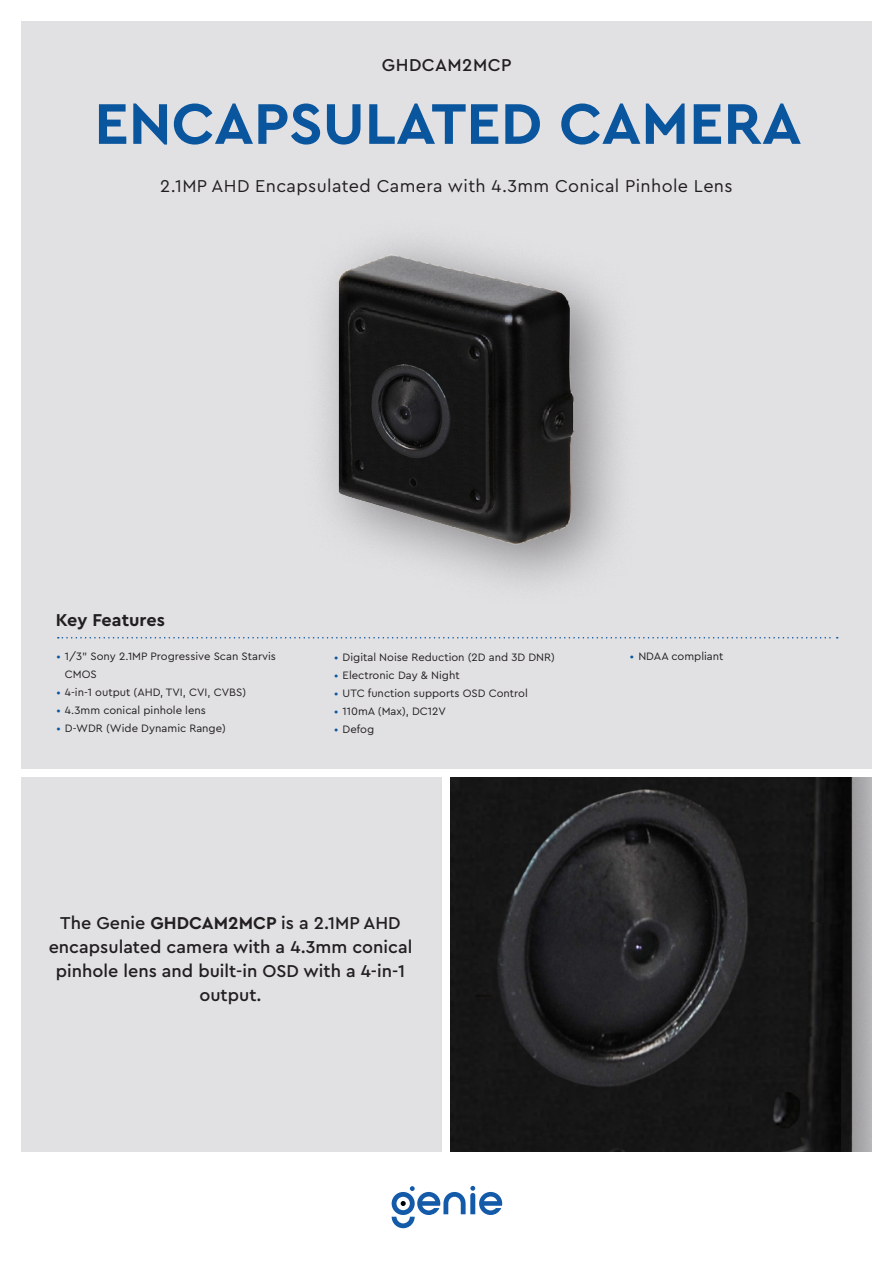
<style>
.page{position:relative;width:893px;height:1263px;background:#fff}
.page>*{position:absolute;margin:0;border:0;box-sizing:border-box;transform-origin:0 0}
.t1{font:700 60px "Cera Pro";color:#09559e}
.t2{font:500 18px/24px "Cera Pro";color:#231f20;text-align:center}
.t3{font:18px "Cera Pro";letter-spacing:.02em;color:#231f20}
.t4{font:700 18px "Cera Pro";color:#231f20}
.t5{font:500 18px "Cera Pro";letter-spacing:.025em;color:#231f20}
.t6{font:11.25px/18px "Cera Pro";color:#231f20}
.s1{color:#09559e}
.s2{font-weight:700}
</style>
<div class="page">
<div style="left:21px;top:21px;width:851px;height:748px;background:#e1e1e4"></div>
<div style="left:21px;top:777px;width:421px;height:374px;background:#e1e1e4"></div>
<svg style="left:392px;top:1186px;width:110px;height:42px"></svg>
<svg style="left:58px;top:637px;width:780px;height:1px"></svg>
<img style="left:323px;top:241px;width:297px;height:343px">
<img style="left:451px;top:777px;width:421px;height:374px">
<p class="t5" style="left:382px;top:53px;width:131px">GHDCAM2MCP</p>
<p class="t1" style="left:94px;top:84px;width:709px">ENCAPSULATED CAMERA</p>
<p class="t3" style="left:160px;top:174px;width:574px">2.1MP AHD Encapsulated Camera with 4.3mm Conical Pinhole Lens</p>
<p class="t4" style="left:56px;top:607px;width:111px">Key Features</p>
<p class="t6" style="left:65px;top:647px;width:213px;text-indent:-9px"><span class="s1">•</span> 1/3” Sony 2.1MP Progressive Scan Starvis<br>CMOS</p>
<p class="t6" style="left:56px;top:683px;width:191px"><span class="s1">•</span> 4-in-1 output (AHD, TVI, CVI, CVBS)</p>
<p class="t6" style="left:56px;top:701px;width:151px"><span class="s1">•</span> 4.3mm conical pinhole lens</p>
<p class="t6" style="left:56px;top:719px;width:171px"><span class="s1">•</span> D-WDR (Wide Dynamic Range)</p>
<p class="t6" style="left:334px;top:648px;width:222px"><span class="s1">•</span> Digital Noise Reduction (2D and 3D DNR)</p>
<p class="t6" style="left:334px;top:666px;width:127px"><span class="s1">•</span> Electronic Day &amp; Night</p>
<p class="t6" style="left:334px;top:684px;width:195px"><span class="s1">•</span> UTC function supports OSD Control</p>
<p class="t6" style="left:334px;top:702px;width:113px"><span class="s1">•</span> 110mA (Max), DC12V</p>
<p class="t6" style="left:334px;top:720px;width:42px"><span class="s1">•</span> Defog</p>
<p class="t2" style="left:49px;top:910px;width:365px">The Genie <span class="s2">GHDCAM2MCP</span> is a 2.1MP AHD encapsulated camera with a 4.3mm conical pinhole lens and built-in OSD with a 4-in-1 output.</p>
<p class="t6" style="left:630px;top:646px;width:95px"><span class="s1">•</span> NDAA compliant</p>
</div>
